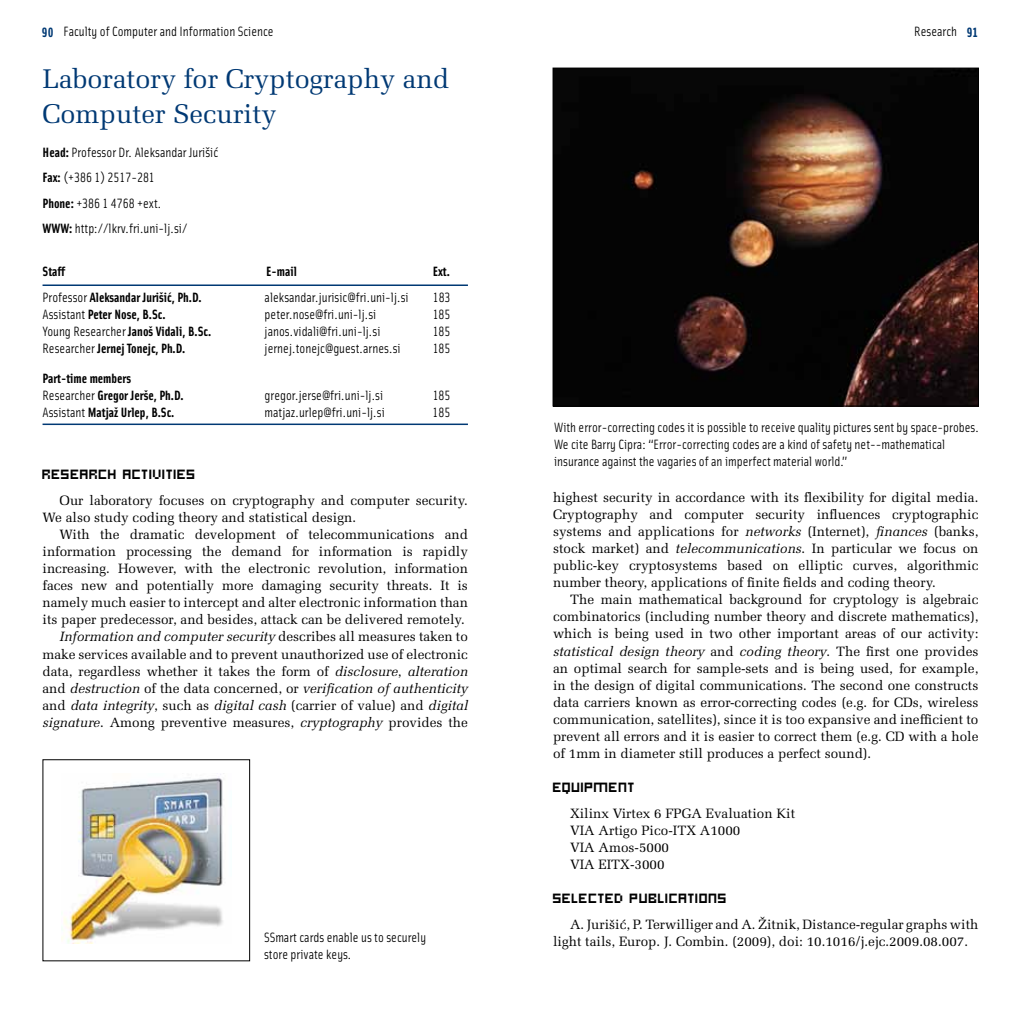
<style>
.page{position:relative;width:1021px;height:1021px;background:#fff}
.page>*{position:absolute;margin:0;border:0;box-sizing:border-box;transform-origin:0 0}
.t1{font:27px/34.2px "INN Melior";color:#003974}
.t2{font:15px "INN Hooge 0555";color:#000}
.t3{font:13.5px/17.1px "INN Melior";color:#000}
.t4{font:13.5px/25.7px "INN Solex Lining";color:#000}
.t5{font:700 13.5px/17.1px "INN Solex Lining";color:#000}
.s1{font-weight:700;color:#003974}
.s2{font-weight:700}
.s3{font-weight:400}
.s4{font-style:italic}
</style>
<div class="page">
<hr style="left:43px;top:284px;width:425px;height:2px;background:#003974">
<hr style="left:43px;top:423px;width:425px;height:2px;background:#003974">
<img style="left:61px;top:773px;width:163px;height:170px">
<img style="left:554px;top:70px;width:422px;height:334px">
<div style="left:552px;top:68px;width:426px;height:338px;border:1px solid #000"></div>
<p class="t4" style="left:42px;top:18px;width:233px"><span class="s1">90</span> Faculty of Computer and Information Science</p>
<p class="t4" style="left:914px;top:18px;width:66px">Research <span class="s1">91</span></p>
<h1 class="t1" style="left:43px;top:62px;width:408px">Laboratory for Cryptography and<br>Computer Security</h1>
<p class="t4" style="left:43px;top:139px;width:177px"><span class="s2">Head:</span> Professor Dr. Aleksandar Jurišić<br><span class="s2">Fax:</span> (+386 1) 2517-281<br><span class="s2">Phone:</span> +386 1 4768 +ext.<br><span class="s2">WWW:</span> http://lkrv.fri.uni-lj.si/</p>
<p class="t5" style="left:43px;top:262px;width:24px">Staff</p>
<p class="t5" style="left:266px;top:262px;width:32px">E-mail</p>
<p class="t5" style="left:433px;top:262px;width:19px">Ext.</p>
<p class="t5" style="left:43px;top:288px;width:161px"><span class="s3">Professor</span> Aleksandar Jurišić, Ph.D.</p>
<p class="t4" style="left:265px;top:284px;width:146px">aleksandar.jurisic@fri.uni-lj.si</p>
<p class="t4" style="left:433px;top:284px;width:19px">183</p>
<p class="t5" style="left:43px;top:305px;width:125px"><span class="s3">Assistant</span> Peter Nose, B.Sc.</p>
<p class="t4" style="left:265px;top:301px;width:113px">peter.nose@fri.uni-lj.si</p>
<p class="t4" style="left:432px;top:301px;width:19px">185</p>
<p class="t5" style="left:42px;top:322px;width:170px"><span class="s3">Young Researcher</span> Janoš Vidali, B.Sc.</p>
<p class="t4" style="left:264px;top:318px;width:117px">janos.vidali@fri.uni-lj.si</p>
<p class="t4" style="left:432px;top:318px;width:19px">185</p>
<p class="t5" style="left:42px;top:339px;width:144px"><span class="s3">Researcher</span> Jernej Tonejc, Ph.D.</p>
<p class="t4" style="left:264px;top:335px;width:138px">jernej.tonejc@guest.arnes.si</p>
<p class="t4" style="left:432px;top:335px;width:19px">185</p>
<p class="t5" style="left:42px;top:369px;width:143px">Part-time members<br><span class="s3">Researcher</span> Gregor Jerše, Ph.D.</p>
<p class="t4" style="left:264px;top:382px;width:120px">gregor.jerse@fri.uni-lj.si</p>
<p class="t4" style="left:432px;top:382px;width:19px">185</p>
<p class="t5" style="left:42px;top:403px;width:134px"><span class="s3">Assistant</span> Matjaž Urlep, B.Sc.</p>
<p class="t4" style="left:264px;top:399px;width:122px">matjaz.urlep@fri.uni-lj.si</p>
<p class="t4" style="left:432px;top:399px;width:19px">185</p>
<p class="t2" style="left:43px;top:464px;width:155px">RESEARCH ACTIVITIES</p>
<p class="t3" style="left:43px;top:491px;width:427px;text-indent:17px">Our laboratory focuses on cryptography and computer security.<br>We also study coding theory and statistical design.</p>
<p class="t3" style="left:43px;top:525px;width:427px;text-align:right">With the dramatic development of telecommunications and information processing the demand for information is rapidly increasing. However, with the electronic revolution, information faces new and potentially more damaging security threats. It is namely much easier to intercept and alter electronic information than its paper predecessor, and besides, attack can be delivered remotely.<br><span class="s4">Information and computer security</span> describes all measures taken to make services available and to prevent unauthorized use of electronic data, regardless whether it takes the form of <span class="s4">disclosure</span>, <span class="s4">alteration </span>and <span class="s4">destruction</span> of the data concerned, or <span class="s4">verification of authenticity </span>and <span class="s4">data integrity</span>, such as <span class="s4">digital cash</span> (carrier of value) and <span class="s4">digital signature</span>. Among preventive measures, <span class="s4">cryptography</span> provides the</p>
<p class="t4" style="left:264px;top:927px;width:163px;line-height:17.1px">SSmart cards enable us to securely store private keys.</p>
<p class="t4" style="left:554px;top:418px;width:426px;line-height:17.1px">With error-correcting codes it is possible to receive quality pictures sent by space-probes.<br>We cite Barry Cipra: “Error-correcting codes are a kind of safety net--mathematical insurance against the vagaries of an imperfect material world.”</p>
<p class="t3" style="left:553px;top:488px;width:427px;text-align:justify">highest security in accordance with its flexibility for digital media.<br>Cryptography and computer security influences cryptographic systems and applications for <span class="s4">networks</span> (Internet), <span class="s4">finances</span> (banks, stock market) and <span class="s4">telecommunications</span>. In particular we focus on public-key cryptosystems based on elliptic curves, algorithmic number theory, applications of finite fields and coding theory.</p>
<p class="t3" style="left:553px;top:591px;width:427px;text-align:justify;text-indent:17px">The main mathematical background for cryptology is algebraic combinatorics (including number theory and discrete mathematics), which is being used in two other important areas of our activity: <span class="s4">statistical design theory</span> and <span class="s4">coding theory</span>. The first one provides an optimal search for sample-sets and is being used, for example, in the design of digital communications. The second one constructs data carriers known as error-correcting codes (e.g. for CDs, wireless communication, satellites), since it is too expansive and inefficient to prevent all errors and it is easier to correct them (e.g. CD with a hole of 1mm in diameter still produces a perfect sound).</p>
<p class="t2" style="left:553px;top:777px;width:84px">EQUIPMENT</p>
<p class="t3" style="left:570px;top:804px;width:226px">Xilinx Virtex 6 FPGA Evaluation Kit<br>VIA Artigo Pico-ITX A1000<br>VIA Amos-5000<br>VIA EITX-3000</p>
<p class="t2" style="left:553px;top:888px;width:176px">SELECTED PUBLICATIONS</p>
<p class="t3" style="left:553px;top:916px;width:427px;text-indent:17px">A. Jurišić, P. Terwilliger and A. Žitnik, Distance-regular graphs with light tails, Europ. J. Combin. (2009), doi: 10.1016/j.ejc.2009.08.007.</p>
</div>
